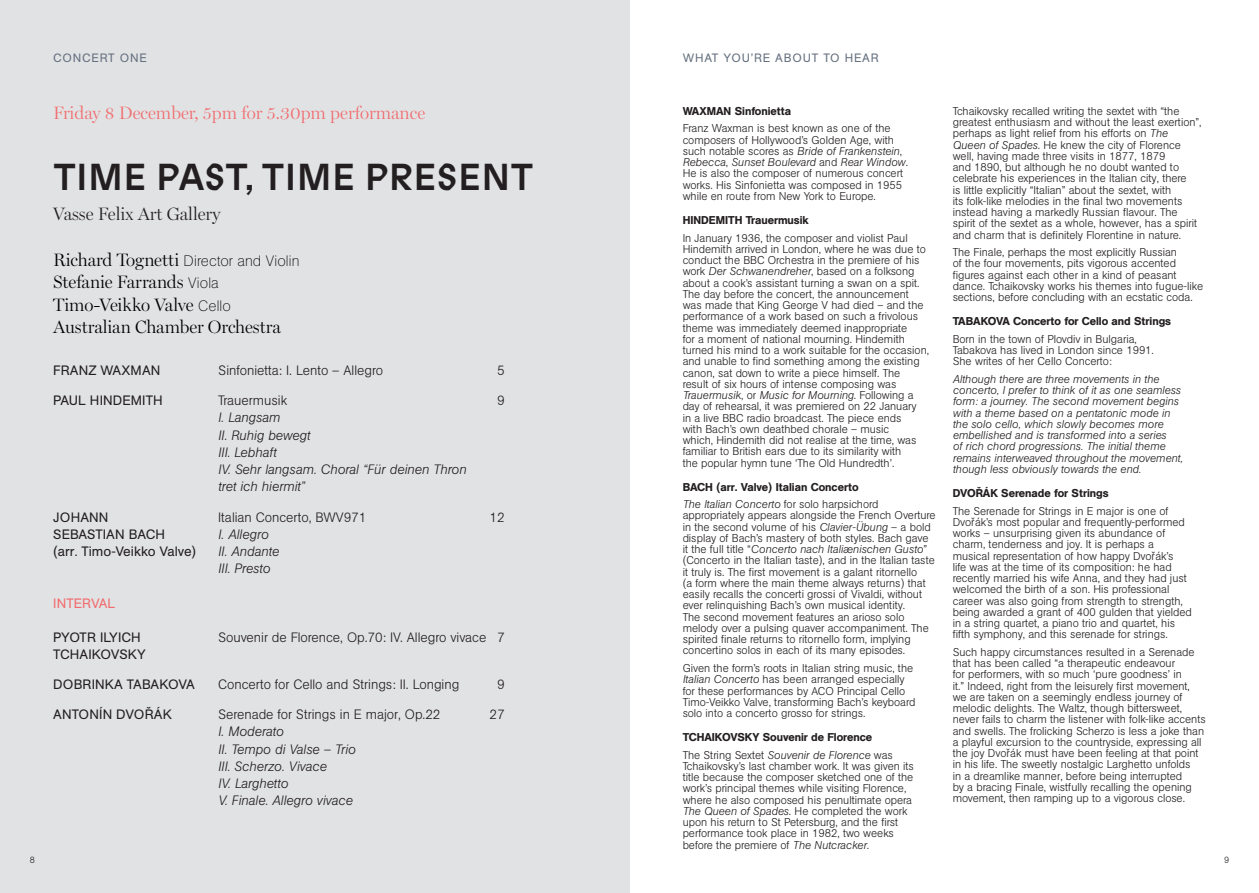
<style>
.page{position:relative;width:1259px;height:893px;background:#fff}
.page>*{position:absolute;margin:0;border:0;box-sizing:border-box;transform-origin:0 0}
.t1{font:500 37.5px "Prophet";letter-spacing:.01em;color:#231f20}
.t2{font:300 18px/22.5px "Miller Display";letter-spacing:-.005em;color:#000}
.t3{font:300 18px "Miller Display";color:#f16c6e}
.t4{font:300 18px "Miller Display";color:#231f20}
.t5{font:200 15px "AG Book Std";letter-spacing:.005em;color:#000}
.t6{font:italic 300 13.5px/17.2px "AG Book Std";color:#231f20}
.t7{font:300 13.5px "AG Book Std";color:#231f20}
.t8{font:13.5px "AG Book Std";letter-spacing:.01em;color:#231f20}
.t9{font:13.5px "AG Book Pro";letter-spacing:.01em;color:#231f20}
.t10{font:13.5px "AG Book Std";letter-spacing:.01em;color:#f16c6e}
.t11{font:12px "AG Book Std";letter-spacing:.07em;color:#65717f}
.t12{font:300 11.25px/11.2px "AG Book Std";color:#231f20}
.t13{font:italic 300 11.25px/11.2px "AG Book Std";color:#231f20}
.t14{font:500 11.25px/17.7px "AG Book Std";color:#231f20}
.t15{font:500 11.25px "AG Book Pro";color:#231f20}
.t16{font:300 9px "AG Book Std";color:#231f20}
.s1{font-family:"Miller Display";font-weight:300;font-size:18px}
.s2{font-family:"AG Book Std";font-weight:200;font-size:15px}
.s3{font-style:italic}
.s4{font-weight:300;font-style:italic}
.s5{font-weight:300}
</style>
<div class="page">
<div style="left:0;top:0;width:629px;height:893px;background:#e1e2e4"></div>
<p class="t11" style="left:53px;top:51px;width:95px">CONCERT ONE</p>
<h2 class="t3" style="left:53px;top:102px;width:373px">Friday 8 December, 5pm for 5.30pm performance</h2>
<h1 class="t1" style="left:53px;top:151px;width:481px">TIME PAST, TIME PRESENT</h1>
<h2 class="t4" style="left:53px;top:203px;width:169px">Vasse Felix Art Gallery</h2>
<h3 class="t5" style="left:53px;top:252px;width:248px"><span class="s1">Richard Tognetti</span> Director and Violin</h3>
<h2 class="t2" style="left:53px;top:271px;width:229px">Stefanie Farrands <span class="s2">Viola<br></span>Timo-Veikko Valve <span class="s2">Cello<br></span>Australian Chamber Orchestra</h2>
<p class="t8" style="left:53px;top:363px;width:109px">FRANZ WAXMAN</p>
<p class="t7" style="left:218px;top:363px;width:166px">Sinfonietta: I. Lento – Allegro</p>
<p class="t7" style="left:497px;top:363px;width:9px">5</p>
<p class="t8" style="left:53px;top:393px;width:111px">PAUL HINDEMITH</p>
<p class="t7" style="left:218px;top:393px;width:70px">Trauermusik</p>
<p class="t7" style="left:497px;top:393px;width:9px">9</p>
<p class="t6" style="left:218px;top:409px;width:250px">I. Langsam<br>II. Ruhig bewegt<br>III. Lebhaft<br>IV. Sehr langsam. Choral “Für deinen Thron tret ich hiermit”</p>
<p class="t8" style="left:53px;top:509px;width:57px">JOHANN</p>
<p class="t7" style="left:218px;top:509px;width:150px">Italian Concerto, BWV971</p>
<p class="t7" style="left:489px;top:509px;width:17px">12</p>
<p class="t8" style="left:53px;top:526px;width:113px">SEBASTIAN BACH</p>
<p class="t6" style="left:218px;top:526px;width:52px">I. Allegro</p>
<p class="t8" style="left:53px;top:543px;width:145px">(arr. Timo-Veikko Valve)</p>
<p class="t6" style="left:218px;top:543px;width:63px">II. Andante<br>III. Presto</p>
<p class="t10" style="left:53px;top:595px;width:63px">INTERVAL</p>
<p class="t8" style="left:53px;top:629px;width:89px">PYOTR ILYICH</p>
<p class="t7" style="left:218px;top:629px;width:288px">Souvenir de Florence, Op.70: IV. Allegro vivace 7</p>
<p class="t8" style="left:53px;top:646px;width:94px">TCHAIKOVSKY</p>
<p class="t8" style="left:53px;top:676px;width:143px">DOBRINKA TABAKOVA</p>
<p class="t7" style="left:218px;top:676px;width:243px">Concerto for Cello and Strings: II. Longing</p>
<p class="t7" style="left:497px;top:676px;width:9px">9</p>
<p class="t9" style="left:53px;top:706px;width:120px">ANTONÍN DVOŘÁK</p>
<p class="t7" style="left:218px;top:706px;width:224px">Serenade for Strings in E major, Op.22</p>
<p class="t7" style="left:489px;top:706px;width:17px">27</p>
<p class="t6" style="left:218px;top:723px;width:139px">I. Moderato<br>II. Tempo di Valse – Trio<br>III. Scherzo. Vivace<br>IV. Larghetto<br>V. Finale. Allegro vivace</p>
<p class="t16" style="left:30px;top:855px;width:7px">8</p>
<p class="t11" style="left:683px;top:51px;width:198px">WHAT YOU’RE ABOUT TO HEAR</p>
<p class="t14" style="left:682px;top:102px;width:110px">WAXMAN Sinfonietta</p>
<p class="t12" style="left:682px;top:123px;width:227px">Franz Waxman is best known as one of the composers of Hollywood’s Golden Age, with such notable scores as <span class="s3">Bride of Frankenstein</span>, <span class="s3">Rebecca</span>, <span class="s3">Sunset Boulevard</span> and <span class="s3">Rear Window</span>.<br>He is also the composer of numerous concert works. His Sinfonietta was composed in 1955 while en route from New York to Europe.</p>
<p class="t14" style="left:682px;top:211px;width:128px">HINDEMITH Trauermusik</p>
<p class="t12" style="left:682px;top:232px;width:248px">In January 1936, the composer and violist Paul Hindemith arrived in London, where he was due to conduct the BBC Orchestra in the premiere of his work <span class="s3">Der Schwanendreher</span>, based on a folksong about a cook’s assistant turning a swan on a spit.<br>The day before the concert, the announcement was made that King George V had died – and the performance of a work based on such a frivolous theme was immediately deemed inappropriate<br>for a moment of national mourning. Hindemith turned his mind to a work suitable for the occasion, and unable to find something among the existing canon, sat down to write a piece himself. The<br>result of six hours of intense composing was <span class="s3">Trauermusik</span>, or <span class="s3">Music for Mourning</span>. Following a day of rehearsal, it was premiered on 22 January<br>in a live BBC radio broadcast. The piece ends<br>with Bach’s own deathbed chorale – music<br>which, Hindemith did not realise at the time, was familiar to British ears due to its similarity with<br>the popular hymn tune ‘The Old Hundredth’.</p>
<p class="t14" style="left:682px;top:478px;width:197px">BACH (arr. Valve) Italian Concerto<br><span class="s4">The Italian Concerto</span> <span class="s5">for solo harpsichord</span></p>
<p class="t12" style="left:682px;top:510px;width:255px">appropriately appears alongside the French Overture in the second volume of his <span class="s3">Clavier-Übung</span> – a bold display of Bach’s mastery of both styles. Bach gave it the full title “<span class="s3">Concerto nach Italiænischen Gusto</span>” (Concerto in the Italian taste), and in the Italian taste it truly is. The first movement is a galant ritornello<br>(a form where the main theme always returns) that easily recalls the concerti grossi of Vivaldi, without ever relinquishing Bach’s own musical identity.<br>The second movement features an arioso solo melody over a pulsing quaver accompaniment. The spirited finale returns to ritornello form, implying concertino solos in each of its many episodes.</p>
<p class="t12" style="left:682px;top:663px;width:234px">Given the form’s roots in Italian string music, the <span class="s3">Italian Concerto</span> has been arranged especially for these performances by ACO Principal Cello Timo-Veikko Valve, transforming Bach’s keyboard solo into a concerto grosso for strings.</p>
<p class="t14" style="left:682px;top:728px;width:212px">TCHAIKOVSKY Souvenir de Florence<br><span class="s5">The String Sextet</span> <span class="s4">Souvenir de Florence</span> <span class="s5">was</span></p>
<p class="t12" style="left:682px;top:761px;width:233px">Tchaikovsky’s last chamber work. It was given its title because the composer sketched one of the work’s principal themes while visiting Florence, where he also composed his penultimate opera <span class="s3">The Queen of Spades</span>. He completed the work upon his return to St Petersburg, and the first performance took place in 1982, two weeks before the premiere of <span class="s3">The Nutcracker</span>.</p>
<p class="t12" style="left:952px;top:105px;width:250px">Tchaikovsky recalled writing the sextet with “the greatest enthusiasm and without the least exertion”, perhaps as light relief from his efforts on <span class="s3">The Queen of Spades</span>. He knew the city of Florence well, having made three visits in 1877, 1879<br>and 1890, but although he no doubt wanted to celebrate his experiences in the Italian city, there<br>is little explicitly “Italian” about the sextet, with<br>its folk-like melodies in the final two movements instead having a markedly Russian flavour. The spirit of the sextet as a whole, however, has a spirit and charm that is definitely Florentine in nature.</p>
<p class="t12" style="left:952px;top:247px;width:252px">The Finale, perhaps the most explicitly Russian<br>of the four movements, pits vigorous accented figures against each other in a kind of peasant dance. Tchaikovsky works his themes into fugue-like sections, before concluding with an ecstatic coda.</p>
<p class="t14" style="left:952px;top:312px;width:220px">TABAKOVA Concerto for Cello and Strings</p>
<p class="t12" style="left:952px;top:333px;width:203px">Born in the town of Plovdiv in Bulgaria,<br>Tabakova has lived in London since 1991.<br>She writes of her Cello Concerto:</p>
<p class="t13" style="left:952px;top:374px;width:231px">Although there are three movements in the concerto, I prefer to think of it as one seamless form: a journey. The second movement begins with a theme based on a pentatonic mode in the solo cello, which slowly becomes more embellished and is transformed into a series<br>of rich chord progressions. The initial theme remains interweaved throughout the movement, though less obviously towards the end.</p>
<p class="t15" style="left:952px;top:486px;width:157px">DVOŘÁK Serenade for Strings</p>
<p class="t12" style="left:952px;top:505px;width:241px">The Serenade for Strings in E major is one of Dvorˇák’s most popular and frequently-performed works – unsurprising given its abundance of charm, tenderness and joy. It is perhaps a musical representation of how happy Dvorˇák’s<br>life was at the time of its composition: he had recently married his wife Anna, and they had just welcomed the birth of a son. His professional career was also going from strength to strength, being awarded a grant of 400 gulden that yielded in a string quartet, a piano trio and quartet, his fifth symphony, and this serenade for strings.</p>
<p class="t12" style="left:952px;top:647px;width:255px">Such happy circumstances resulted in a Serenade that has been called “a therapeutic endeavour<br>for performers, with so much ‘pure goodness’ in<br>it.” Indeed, right from the leisurely first movement, we are taken on a seemingly endless journey of melodic delights. The Waltz, though bittersweet, never fails to charm the listener with folk-like accents and swells. The frolicking Scherzo is less a joke than a playful excursion to the countryside, expressing all the joy Dvorˇák must have been feeling at that point in his life. The sweetly nostalgic Larghetto unfolds<br>in a dreamlike manner, before being interrupted<br>by a bracing Finale, wistfully recalling the opening movement, then ramping up to a vigorous close.</p>
<p class="t16" style="left:1224px;top:855px;width:7px">9</p>
</div>
